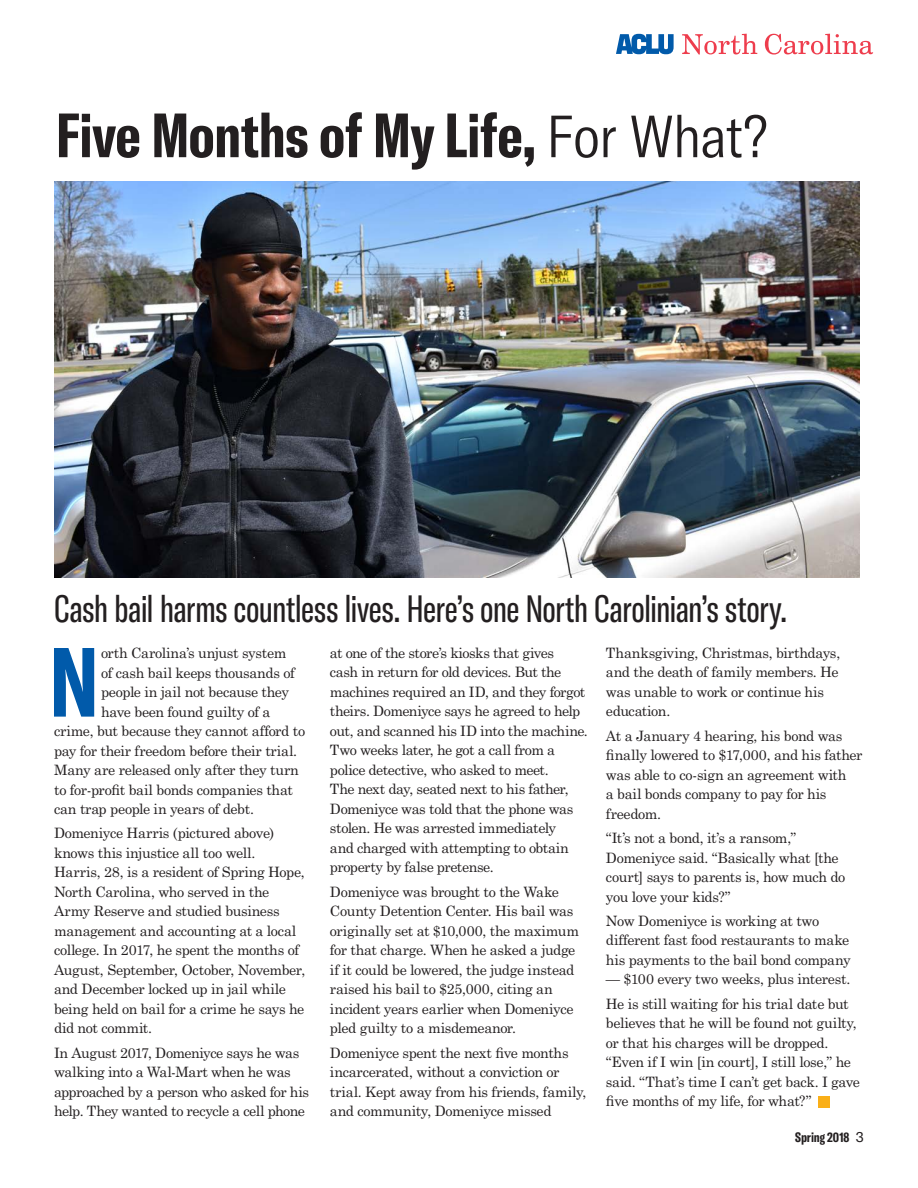
<style>
.page{position:relative;width:918px;height:1188px;background:#fff}
.page>*{position:absolute;margin:0;border:0;box-sizing:border-box;transform-origin:0 0}
.t1{font:700 extra-condensed 96.6px "GT America";color:#015aaa}
.t2{font:700 extra-condensed 61.5px "GT America";letter-spacing:-.005em;color:#231f20}
.t3{font:extra-condensed 37.5px "GT America";letter-spacing:-.02em;color:#231f20}
.t4{font:14.25px/19.5px "Century Schoolbook Std";letter-spacing:-.025em;color:#231f20}
.t5{font:700 extra-condensed 13.5px "GT America";color:#231f20}
.s1{font-weight:300;font-stretch:condensed;font-size:58.5px}
.s2{font-weight:400;font-stretch:normal;font-size:14.25px}
</style>
<div class="page">
<svg style="left:682px;top:34px;width:75px;height:21px"></svg>
<svg style="left:765px;top:34px;width:108px;height:21px"></svg>
<svg style="left:616px;top:34px;width:58px;height:20px"></svg>
<div style="left:818px;top:1096px;width:12px;height:11px;background:#faaf18"></div>
<img style="left:54px;top:181px;width:806px;height:396px">
<h2 class="t2" style="left:56px;top:98px;width:713px">Five Months of My Life, <span class="s1">For What?</span></h2>
<h3 class="t3" style="left:54px;top:587px;width:735px">Cash bail harms countless lives. Here’s one North Carolinian’s story.</h3>
<h1 class="t1" style="left:49px;top:624px;width:52px">N</h1>
<p class="t4" style="left:101px;top:643px;width:187px">orth Carolina’s unjust system</p>
<p class="t4" style="left:101px;top:662px;width:195px">of cash bail keeps thousands of</p>
<p class="t4" style="left:101px;top:682px;width:190px">people in jail not because they</p>
<p class="t4" style="left:101px;top:701px;width:171px">have been found guilty of a</p>
<p class="t4" style="left:54px;top:721px;width:253px">crime, but because they cannot afford to</p>
<p class="t4" style="left:54px;top:740px;width:245px">pay for their freedom before their trial.</p>
<p class="t4" style="left:54px;top:760px;width:247px">Many are released only after they turn</p>
<p class="t4" style="left:54px;top:779px;width:240px">to for-profit bail bonds companies that</p>
<p class="t4" style="left:54px;top:799px;width:201px">can trap people in years of debt.</p>
<p class="t4" style="left:54px;top:823px;width:253px">Domeniyce Harris (pictured above) knows this injustice all too well.<br>Harris, 28, is a resident of Spring Hope, North Carolina, who served in the Army Reserve and studied business management and accounting at a local college. In 2017, he spent the months of August, September, October, November, and December locked up in jail while being held on bail for a crime he says he did not commit.</p>
<p class="t4" style="left:54px;top:1043px;width:257px">In August 2017, Domeniyce says he was walking into a Wal-Mart when he was approached by a person who asked for his help. They wanted to recycle a cell phone</p>
<p class="t4" style="left:330px;top:643px;width:259px">at one of the store’s kiosks that gives<br>cash in return for old devices. But the machines required an ID, and they forgot theirs. Domeniyce says he agreed to help out, and scanned his ID into the machine.<br>Two weeks later, he got a call from a police detective, who asked to meet.<br>The next day, seated next to his father, Domeniyce was told that the phone was stolen. He was arrested immediately<br>and charged with attempting to obtain property by false pretense.</p>
<p class="t4" style="left:330px;top:882px;width:251px">Domeniyce was brought to the Wake County Detention Center. His bail was originally set at $10,000, the maximum for that charge. When he asked a judge if it could be lowered, the judge instead raised his bail to $25,000, citing an incident years earlier when Domeniyce pled guilty to a misdemeanor.</p>
<p class="t4" style="left:330px;top:1042px;width:258px">Domeniyce spent the next five months incarcerated, without a conviction or trial. Kept away from his friends, family, and community, Domeniyce missed</p>
<p class="t4" style="left:606px;top:643px;width:236px">Thanksgiving, Christmas, birthdays, and the death of family members. He was unable to work or continue his education.</p>
<p class="t4" style="left:606px;top:726px;width:258px">At a January 4 hearing, his bond was finally lowered to $17,000, and his father was able to co-sign an agreement with<br>a bail bonds company to pay for his freedom.</p>
<p class="t4" style="left:606px;top:828px;width:241px">“It’s not a bond, it’s a ransom,”<br>Domeniyce said. “Basically what [the court] says to parents is, how much do you love your kids?”</p>
<p class="t4" style="left:606px;top:911px;width:246px">Now Domeniyce is working at two different fast food restaurants to make his payments to the bail bond company</p>
<p class="t4" style="left:606px;top:967px;width:246px;line-height:24.5px">— $100 every two weeks, plus interest.<br>He is still waiting for his trial date but</p>
<p class="t4" style="left:606px;top:1013px;width:256px">believes that he will be found not guilty, or that his charges will be dropped. “Even if I win [in court], I still lose,” he said. “That’s time I can’t get back. I gave five months of my life, for what?”</p>
<p class="t5" style="left:795px;top:1129px;width:70px">Spring 2018 <span class="s2">3</span></p>
</div>
